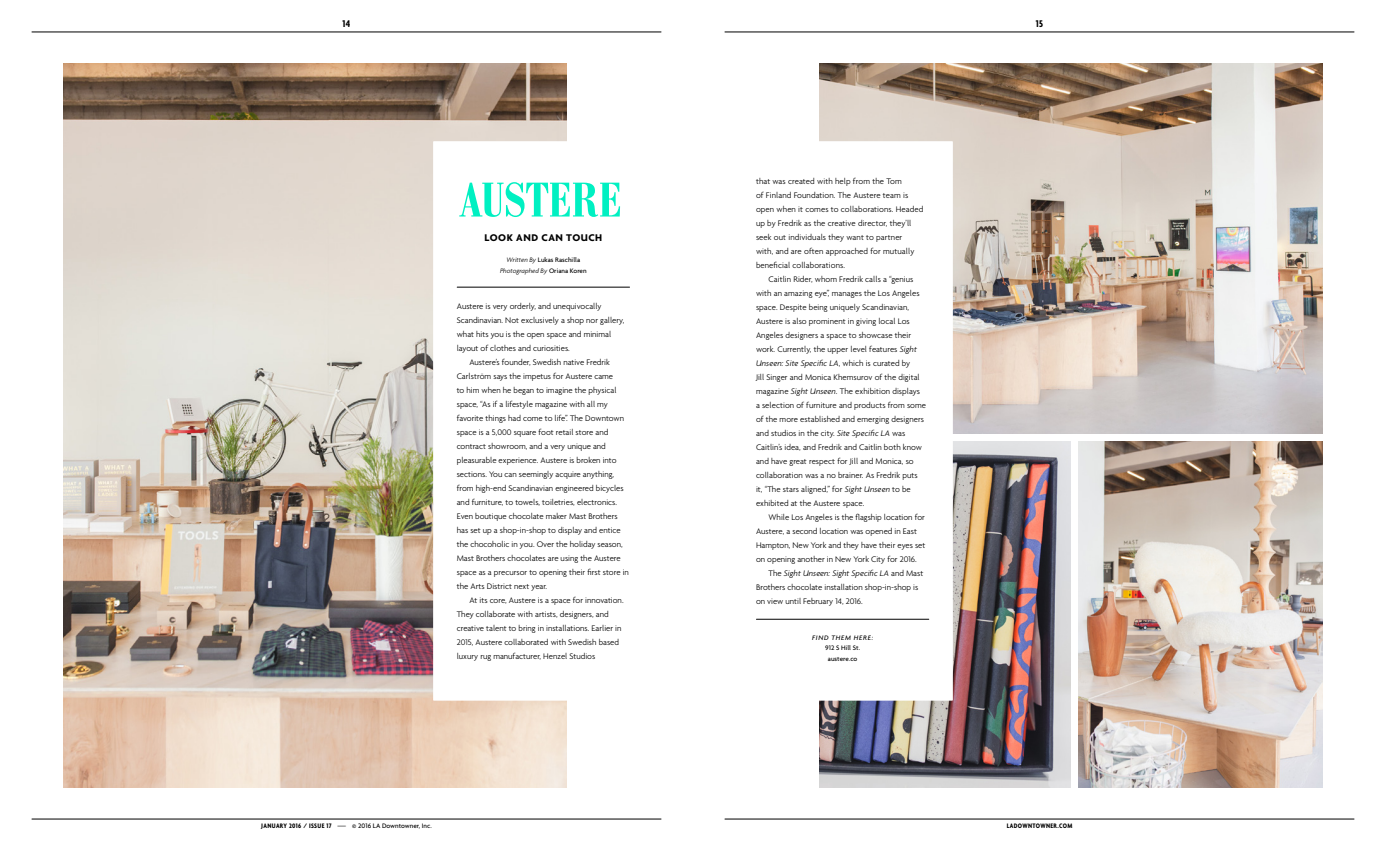
<style>
.page{position:relative;width:1386px;height:851px;background:#fff}
.page>*{position:absolute;margin:0;border:0;box-sizing:border-box;transform-origin:0 0}
.t1{font:50.75px "Bodoni Antiqua TOT Dem Bol Con";letter-spacing:-.01em;color:#00f0c2}
.t2{font:700 10.5px "Agenda";letter-spacing:.05em;color:#000}
.t3{font:700 condensed 10.5px "Agenda";color:#000}
.t4{font:300 8.75px/14px "Agenda";color:#000}
.t5{font:italic 300 8.75px "Agenda";color:#000}
.t6{font:500 7px/10.5px "Agenda";color:#000;text-align:center}
.t7{font:700 condensed 7px "Agenda";letter-spacing:.05em;color:#000}
.t8{font:italic 500 7px "Agenda";letter-spacing:.1em;color:#000}
.s1{font-style:italic}
.s2{font-style:normal}
.s3{font-weight:300;font-style:italic}
.s4{font-weight:700;font-stretch:condensed}
.s5{font-stretch:condensed}
</style>
<div class="page">
<img style="left:63px;top:63px;width:504px;height:725px">
<img style="left:819px;top:63px;width:504px;height:370px">
<img style="left:1079px;top:441px;width:244px;height:347px">
<img style="left:819px;top:441px;width:252px;height:347px">
<hr style="left:32px;top:32px;width:629px;height:1px;background:#000">
<hr style="left:725px;top:32px;width:629px;height:1px;background:#000">
<hr style="left:32px;top:818px;width:629px;height:1px;background:#000">
<hr style="left:725px;top:818px;width:629px;height:1px;background:#000">
<div style="left:433px;top:141px;width:229px;height:559px;background:#fff"></div>
<div style="left:725px;top:141px;width:228px;height:559px;background:#fff"></div>
<hr style="left:457px;top:287px;width:173px;height:1px;background:#000">
<hr style="left:756px;top:618px;width:173px;height:1px;background:#000">
<p class="t3" style="left:342px;top:18px;width:10px">14</p>
<p class="t3" style="left:1036px;top:18px;width:9px">15</p>
<h1 class="t1" style="left:460px;top:173px;width:163px">AUSTERE</h1>
<p class="t4" style="left:756px;top:173px;width:169px">that was created with help from the Tom<br>of Finland Foundation. The Austere team is open when it comes to collaborations. Headed up by Fredrik as the creative director, they’ll seek out individuals they want to partner<br>with, and are often approached for mutually beneficial collaborations.</p>
<p class="t4" style="left:756px;top:271px;width:172px;text-indent:13px">Caitlin Rider, whom Fredrik calls a “genius with an amazing eye”, manages the Los Angeles space. Despite being uniquely Scandinavian, Austere is also prominent in giving local Los Angeles designers a space to showcase their work. Currently, the upper level features <span class="s1">Sight Unseen: Site Specific LA</span>, which is curated by<br>Jill Singer and Monica Khemsurov of the digital magazine <span class="s1">Sight Unseen.</span> The exhibition displays a selection of furniture and products from some of the more established and emerging designers and studios in the city. <span class="s1">Site Specific LA</span> was Caitlin’s idea, and Fredrik and Caitlin both know and have great respect for Jill and Monica, so collaboration was a no brainer. As Fredrik puts it, “The stars aligned,” for <span class="s1">Sight Unseen</span> to be exhibited at the Austere space.</p>
<p class="t4" style="left:769px;top:509px;width:158px">While Los Angeles is the flagship location for</p>
<p class="t4" style="left:756px;top:523px;width:162px">Austere, a second location was opened in East</p>
<p class="t4" style="left:756px;top:537px;width:171px">Hampton, New York and they have their eyes set</p>
<p class="t4" style="left:756px;top:551px;width:162px">on opening another in New York City for 2016.</p>
<p class="t5" style="left:769px;top:567px;width:156px"><span class="s2">The</span> Sight Unseen: Sight Specific LA <span class="s2">and Mast</span></p>
<p class="t4" style="left:756px;top:579px;width:164px">Brothers chocolate installation shop-in-shop is</p>
<p class="t4" style="left:756px;top:593px;width:108px">on view until February 14, 2016.</p>
<p class="t8" style="left:812px;top:633px;width:62px">FIND THEM HERE:</p>
<p class="t6" style="left:825px;top:642px;width:37px">912 S Hill St. austere.co</p>
<p class="t2" style="left:485px;top:231px;width:119px">LOOK AND CAN TOUCH</p>
<p class="t6" style="left:500px;top:254px;width:88px"><span class="s3">Written By</span> Lukas Raschilla<br><span class="s3">Photographed By</span> Oriana Koren</p>
<p class="t4" style="left:457px;top:299px;width:146px">Austere is very orderly, and unequivocally</p>
<p class="t4" style="left:457px;top:313px;width:169px">Scandinavian. Not exclusively a shop nor gallery,</p>
<p class="t4" style="left:457px;top:327px;width:156px">what hits you is the open space and minimal</p>
<p class="t4" style="left:457px;top:341px;width:115px">layout of clothes and curiosities.</p>
<p class="t4" style="left:469px;top:355px;width:142px">Austere’s founder, Swedish native Fredrik</p>
<p class="t4" style="left:457px;top:369px;width:158px">Carlström says the impetus for Austere came</p>
<p class="t4" style="left:457px;top:383px;width:161px">to him when he began to imagine the physical</p>
<p class="t4" style="left:457px;top:397px;width:153px">space, “As if a lifestyle magazine with all my</p>
<p class="t4" style="left:457px;top:411px;width:169px">favorite things had come to life”. The Downtown</p>
<p class="t4" style="left:457px;top:425px;width:153px">space is a 5,000 square foot retail store and</p>
<p class="t4" style="left:457px;top:439px;width:151px">contract showroom, and a very unique and</p>
<p class="t4" style="left:457px;top:453px;width:161px">pleasurable experience. Austere is broken into</p>
<p class="t4" style="left:457px;top:467px;width:159px">sections. You can seemingly acquire anything,</p>
<p class="t4" style="left:457px;top:481px;width:168px">from high-end Scandinavian engineered bicycles</p>
<p class="t4" style="left:457px;top:495px;width:162px">and furniture, to towels, toiletries, electronics.</p>
<p class="t4" style="left:457px;top:509px;width:163px">Even boutique chocolate maker Mast Brothers</p>
<p class="t4" style="left:457px;top:523px;width:165px">has set up a shop-in-shop to display and entice</p>
<p class="t4" style="left:457px;top:537px;width:168px">the chocoholic in you. Over the holiday season,</p>
<p class="t4" style="left:457px;top:551px;width:166px">Mast Brothers chocolates are using the Austere</p>
<p class="t4" style="left:457px;top:565px;width:174px">space as a precursor to opening their first store in</p>
<p class="t4" style="left:457px;top:579px;width:92px">the Arts District next year.</p>
<p class="t4" style="left:469px;top:593px;width:156px">At its core, Austere is a space for innovation.</p>
<p class="t4" style="left:457px;top:607px;width:154px">They collaborate with artists, designers, and</p>
<p class="t4" style="left:457px;top:621px;width:166px">creative talent to bring in installations. Earlier in</p>
<p class="t4" style="left:457px;top:635px;width:164px">2015, Austere collaborated with Swedish based</p>
<p class="t4" style="left:457px;top:649px;width:140px">luxury rug manufacturer, Henzel Studios</p>
<p class="t6" style="left:261px;top:820px;width:172px"><span class="s4">JANUARY 2016 / ISSUE 17</span> <span class="s5">—</span> © 2016 LA Downtowner, Inc.</p>
<p class="t7" style="left:1007px;top:822px;width:67px">LADOWNTOWNER.COM</p>
</div>
